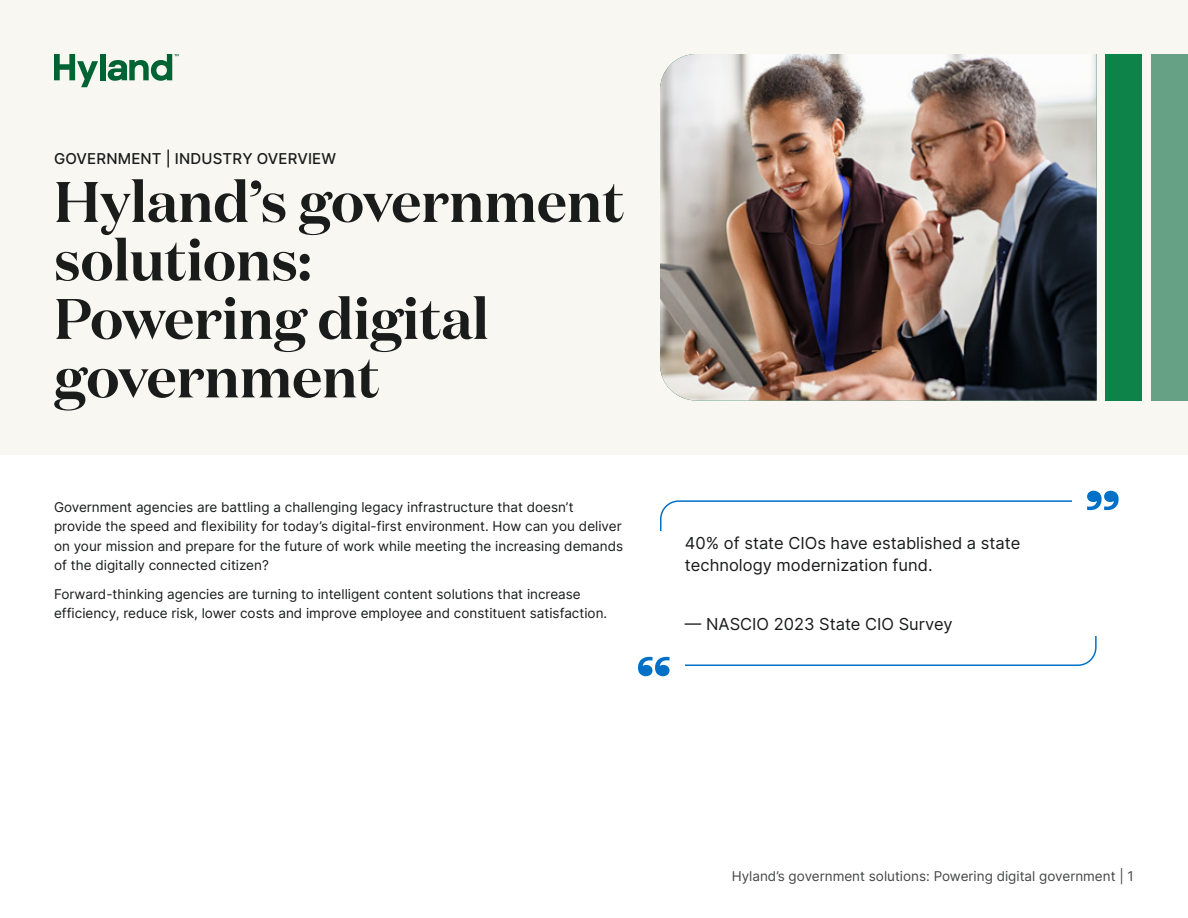
<style>
.page{position:relative;width:1188px;height:918px;background:#fff}
.page>*{position:absolute;margin:0;border:0;box-sizing:border-box;transform-origin:0 0}
.t1{font:600 57px/58.5px "Domaine Disp";color:#191c1a}
.t2{font:16.5px/22.5px "Inter";color:#191c1a}
.t3{font:15px "Inter";letter-spacing:.01em;color:#191c1a}
.t4{font:13.5px/19.5px "Inter";color:#191c1a}
.t5{font:13.5px "Inter";color:#444745}
</style>
<div class="page">
<div style="left:0;top:0;width:1188px;height:454px;background:#f8f7f2"></div>
<img style="left:660px;top:54px;width:437px;height:346px">
<div style="left:1106px;top:54px;width:36px;height:346px;background:#0e8349"></div>
<div style="left:1151px;top:54px;width:37px;height:346px;background:#66a185"></div>
<div style="left:660px;top:500px;width:437px;height:166px;border:2px solid #0071c7;border-radius:18px"></div>
<div style="left:638px;top:531px;width:47px;height:145px;background:#fff"></div>
<div style="left:1072px;top:491px;width:47px;height:145px;background:#fff"></div>
<svg style="left:638px;top:657px;width:32px;height:19px"></svg>
<svg style="left:1087px;top:491px;width:32px;height:19px"></svg>
<svg style="left:54px;top:54px;width:44px;height:33px"></svg>
<div style="left:100px;top:54px;width:5px;height:26px;background:#006334"></div>
<svg style="left:108px;top:54px;width:71px;height:27px"></svg>
<p class="t3" style="left:54px;top:148px;width:284px">GOVERNMENT | INDUSTRY OVERVIEW</p>
<h1 class="t1" style="left:54px;top:172px;width:572px">Hyland’s government solutions:<br>Powering digital government</h1>
<p class="t4" style="left:54px;top:497px;width:571px">Government agencies are battling a challenging legacy infrastructure that doesn’t provide the speed and flexibility for today’s digital-first environment. How can you deliver on your mission and prepare for the future of work while meeting the increasing demands of the digitally connected citizen?</p>
<p class="t4" style="left:54px;top:584px;width:555px">Forward-thinking agencies are turning to intelligent content solutions that increase efficiency, reduce risk, lower costs and improve employee and constituent satisfaction.</p>
<p class="t2" style="left:685px;top:531px;width:337px">40% of state CIOs have established a state technology modernization fund.</p>
<p class="t2" style="left:685px;top:612px;width:269px">— NASCIO 2023 State CIO Survey</p>
<p class="t5" style="left:732px;top:866px;width:404px">Hyland’s government solutions: Powering digital government | 1</p>
</div>
